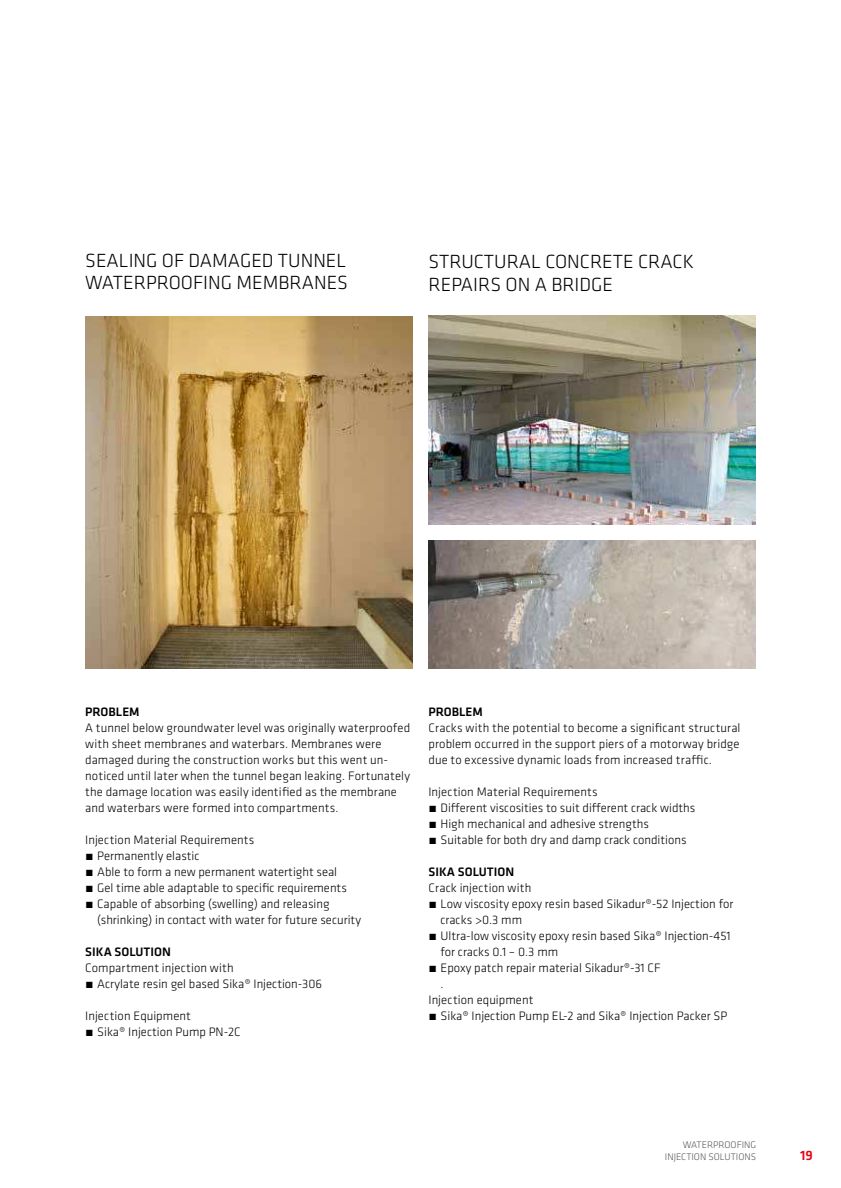
<style>
.page{position:relative;width:841px;height:1188px;background:#fff}
.page>*{position:absolute;margin:0;border:0;box-sizing:border-box;transform-origin:0 0}
.t1{font:300 19.8px/22.6px "Klavika";color:#000}
.t2{font:500 14.1px "Klavika";color:#e30613}
.t3{font:300 12.75px/15.9px "Klavika";color:#000}
.t4{font:500 12.75px "Klavika";color:#000}
.t5{font:300 9.9px/11.9px "Klavika";color:#575756;text-align:right}
</style>
<div class="page">
<img style="left:85px;top:316px;width:327px;height:352px">
<img style="left:428px;top:315px;width:327px;height:209px">
<img style="left:428px;top:540px;width:327px;height:129px">
<h1 class="t1" style="left:85px;top:249px;width:264px">SEALING OF DAMAGED TUNNEL<br>WATERPROOFING MEMBRANES</h1>
<h1 class="t1" style="left:428px;top:251px;width:267px">STRUCTURAL CONCRETE CRACK<br>REPAIRS ON A BRIDGE</h1>
<p class="t4" style="left:85px;top:706px;width:56px">PROBLEM</p>
<p class="t3" style="left:85px;top:720px;width:326px">A tunnel below groundwater level was originally waterproofed with sheet membranes and waterbars. Membranes were damaged during the construction works but this went un&shy;noticed until later when the tunnel began leaking. Fortunately the damage location was easily identiied as the membrane and waterbars were formed into compartments.</p>
<p class="t3" style="left:85px;top:832px;width:263px">Injection Material Requirements<br>́ Permanently elastic<br>́ Able to form a new permanent watertight seal ́ Gel time able adaptable to speciic requirements ́ Capable of absorbing (swelling) and releasing</p>
<p class="t3" style="left:97px;top:912px;width:265px">(shrinking) in contact with water for future security</p>
<p class="t4" style="left:85px;top:946px;width:87px">SIKA SOLUTION</p>
<p class="t3" style="left:85px;top:960px;width:238px">Compartment injection with<br>́ Acrylate resin gel based Sika® Injection-306</p>
<p class="t3" style="left:85px;top:1008px;width:157px">Injection Equipment<br>́ Sika® Injection Pump PN-2C</p>
<p class="t4" style="left:428px;top:706px;width:56px">PROBLEM</p>
<p class="t3" style="left:428px;top:720px;width:313px;text-align:justify">Cracks with the potential to become a signiicant structural problem occurred in the support piers of a motorway bridge due to excessive dynamic loads from increased traic.</p>
<p class="t3" style="left:428px;top:784px;width:268px">Injection Material Requirements<br>́ Diferent viscosities to suit diferent crack widths ́ High mechanical and adhesive strengths<br>́ Suitable for both dry and damp crack conditions</p>
<p class="t4" style="left:428px;top:866px;width:87px">SIKA SOLUTION</p>
<p class="t3" style="left:428px;top:880px;width:104px">Crack injection with</p>
<p class="t3" style="left:428px;top:896px;width:306px">́ Low viscosity epoxy resin based Sikadur®-52 Injection for</p>
<p class="t3" style="left:440px;top:912px;width:83px">cracks &gt;0.3 mm</p>
<p class="t3" style="left:428px;top:928px;width:303px">́ Ultra-low viscosity epoxy resin based Sika® Injection-451</p>
<p class="t3" style="left:440px;top:944px;width:119px">for cracks 0.1 – 0.3 mm</p>
<p class="t3" style="left:428px;top:960px;width:233px">́ Epoxy patch repair material Sikadur®-31 CF</p>
<p class="t3" style="left:440px;top:976px;width:5px">.</p>
<p class="t3" style="left:428px;top:992px;width:106px">Injection equipment</p>
<p class="t3" style="left:428px;top:1008px;width:300px">́ Sika® Injection Pump EL-2 and Sika® Injection Packer SP</p>
<p class="t5" style="left:664px;top:1139px;width:93px">WATERPROOFING<br>INJECTION SOLUTIONS</p>
<p class="t2" style="left:799px;top:1149px;width:14px">19</p>
</div>
